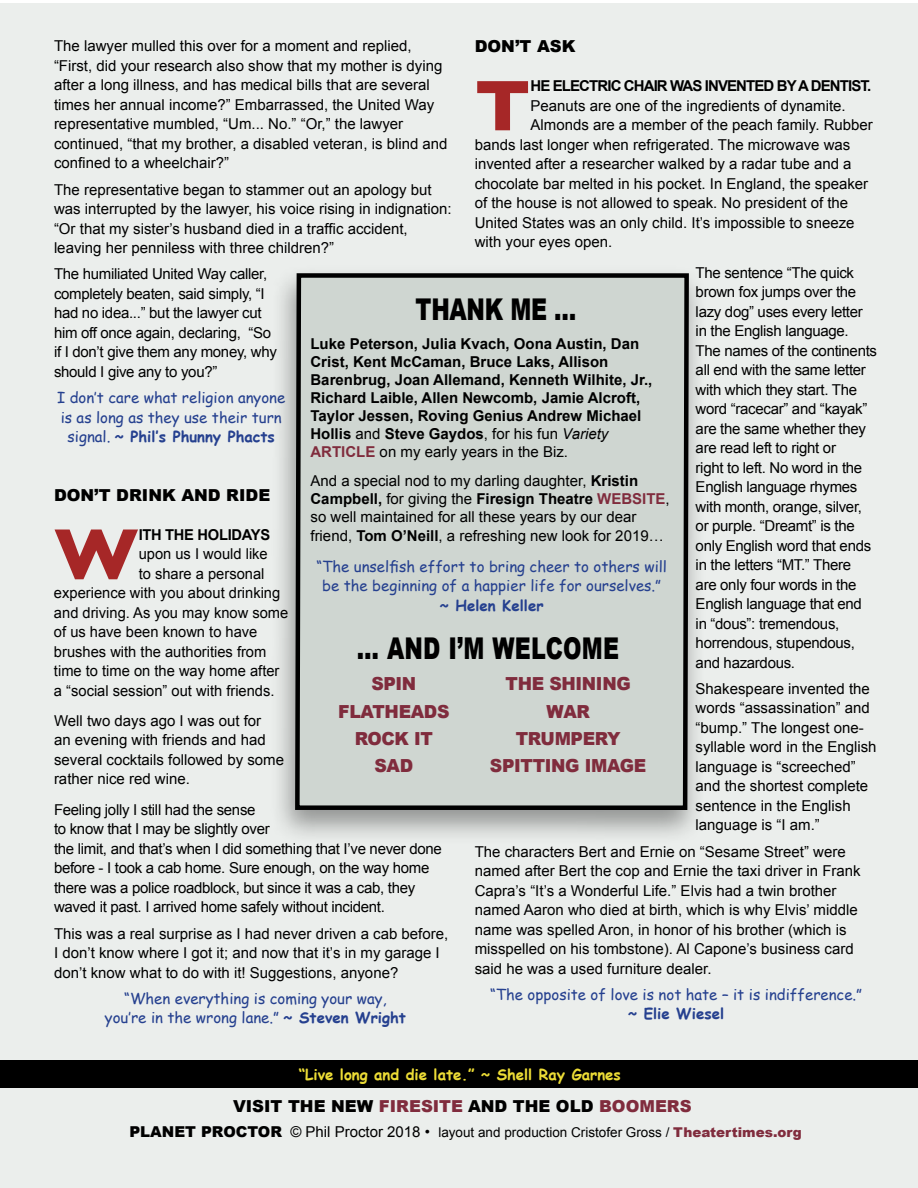
<style>
.page{position:relative;width:918px;height:1188px;background:#fff}
.page>*{position:absolute;margin:0;border:0;box-sizing:border-box;transform-origin:0 0}
.t1{font:700 72.6px "Gill Sans";color:#a62727}
.t2{font:900 30px "Arial";letter-spacing:.01em;color:#000;scale:.74 1}
.t3{font:900 18px/27.3px "Arial";letter-spacing:-.02em;color:#802c3d;text-align:center;scale:.96 1}
.t4{font:900 16.5px "Arial";color:#000}
.t5{font:15px/19.5px "Arial";color:#000}
.t6{font:15px/19.5px "Arial";letter-spacing:-.02em;color:#000}
.t7{font:15px/19.5px "Comic Sans MS";color:#25408f;text-align:center}
.t8{font:700 15px/18px "Arial";color:#000}
.t9{font:700 15px "Arial";letter-spacing:-.06em;color:#000}
.t10{font:700 15px "Comic Sans MS";color:#ecdc36}
.t11{font:700 15px "Comic Sans MS";color:#25408f}
.t12{font:700 15px "Arial";letter-spacing:-.02em;color:#000}
.t13{font:13.5px "Arial";color:#000}
.s1{font-weight:700}
.s2{font-weight:400}
.s3{font-weight:400;font-style:italic}
.s4{color:#802c3d}
.s5{font-weight:700;color:#802c3d}
.s6{font-weight:900;font-size:15px}
.s7{font-size:15px}
.s8{font-weight:900;color:#802c3d}
</style>
<div class="page">
<div style="left:0;top:3px;width:918px;height:1185px;background:#ebeeec"></div>
<div style="left:0;top:1060px;width:918px;height:27px;background:#000"></div>
<div style="left:270px;top:264px;width:437px;height:581px;background:#000;opacity:.38"></div>
<div style="left:293px;top:271px;width:398px;height:541px;background:#cfd6d1"></div>
<p class="t4" style="left:475px;top:37px;width:102px">DON’T ASK</p>
<h1 class="t1" style="left:475px;top:48px;width:57px">T</h1>
<p class="t9" style="left:531px;top:76px;width:342px">HE ELECTRIC CHAIR WAS INVENTED BY A DENTIST.</p>
<p class="t5" style="left:54px;top:37px;width:395px">The lawyer mulled this over for a moment and replied, “First, did your research also show that my mother is dying after a long illness, and has medical bills that are several times her annual income?” Embarrassed, the United Way representative mumbled, “Um... No.” “Or,” the lawyer continued, “that my brother, a disabled veteran, is blind and confined to a wheelchair?”</p>
<p class="t5" style="left:54px;top:180px;width:399px">The representative began to stammer out an apology but was interrupted by the lawyer, his voice rising in indignation: “Or that my sister’s husband died in a traffic accident, leaving her penniless with three children?”</p>
<p class="t6" style="left:54px;top:265px;width:224px">The humiliated United Way caller, completely beaten, said simply, “I had no idea...” but the lawyer cut him off once again, declaring, “So if I don’t give them any money, why should I give any to you?”</p>
<p class="t7" style="left:57px;top:387px;width:230px">I don’t care what religion anyone is as long as they use their turn signal. <span class="s1">~ Phil’s Phunny Phacts</span></p>
<p class="t5" style="left:531px;top:96px;width:317px">Peanuts are one of the ingredients of dynamite.</p>
<p class="t5" style="left:531px;top:115px;width:344px">Almonds are a member of the peach family. Rubber</p>
<p class="t5" style="left:475px;top:135px;width:377px">bands last longer when refrigerated. The microwave was</p>
<p class="t5" style="left:475px;top:154px;width:378px">invented after a researcher walked by a radar tube and a</p>
<p class="t5" style="left:475px;top:174px;width:395px">chocolate bar melted in his pocket. In England, the speaker</p>
<p class="t5" style="left:475px;top:193px;width:375px">of the house is not allowed to speak. No president of the</p>
<p class="t5" style="left:475px;top:213px;width:381px">United States was an only child. It’s impossible to sneeze</p>
<p class="t5" style="left:475px;top:232px;width:139px">with your eyes open.</p>
<p class="t6" style="left:696px;top:263px;width:183px">The sentence “The quick brown fox jumps over the lazy dog” uses every letter in the English language.<br>The names of the continents all end with the same letter with which they start. The word “racecar” and “kayak” are the same whether they are read left to right or<br>right to left. No word in the<br>English language rhymes with month, orange, silver, or purple. “Dreamt” is the only English word that ends in the letters “MT.” There<br>are only four words in the<br>English language that end<br>in “dous”: tremendous, horrendous, stupendous, and hazardous.</p>
<p class="t5" style="left:696px;top:679px;width:182px">Shakespeare invented the words “assassination” and “bump.” The longest one&shy;syllable word in the English language is “screeched” and the shortest complete sentence in the English language is “I am.”</p>
<p class="t5" style="left:475px;top:842px;width:388px">The characters Bert and Ernie on “Sesame Street” were named after Bert the cop and Ernie the taxi driver in Frank Capra’s “It’s a Wonderful Life.” Elvis had a twin brother named Aaron who died at birth, which is why Elvis’ middle name was spelled Aron, in honor of his brother (which is misspelled on his tombstone). Al Capone’s business card said he was a used furniture dealer.</p>
<p class="t7" style="left:490px;top:984px;width:374px">“The opposite of love is not hate – it is indifference.”</p>
<p class="t11" style="left:628px;top:1003px;width:98px">~ Elie Wiesel</p>
<h2 class="t2" style="left:416px;top:292px;width:219px">THANK ME …</h2>
<p class="t8" style="left:310px;top:335px;width:343px">Luke Peterson, Julia Kvach, Oona Austin, Dan Crist, Kent McCaman, Bruce Laks, Allison Barenbrug, Joan Allemand, Kenneth Wilhite, Jr., Richard Laible, Allen Newcomb, Jamie Alcroft, Taylor Jessen, Roving Genius Andrew Michael Hollis <span class="s2">and</span> Steve Gaydos<span class="s2">, for his fun</span> <span class="s3">Variety </span><span class="s4">ARTICLE</span> <span class="s2">on my early years in the Biz.</span></p>
<p class="t5" style="left:310px;top:472px;width:361px;line-height:18px">And a special nod to my darling daughter, <span class="s1">Kristin<br>Campbell,</span> for giving the <span class="s1">Firesign Theatre</span> <span class="s5">WEBSITE</span>, so well maintained for all these years by our dear</p>
<p class="t5" style="left:310px;top:527px;width:355px">friend, <span class="s1">Tom O’Neill</span>, a refreshing new look for 2019…</p>
<p class="t7" style="left:316px;top:556px;width:352px">“The unselfish effort to bring cheer to others will be the beginning of a happier life for ourselves.”</p>
<p class="t11" style="left:440px;top:594px;width:105px">~ Helen Keller</p>
<p class="t4" style="left:54px;top:486px;width:218px">DON’T DRINK AND RIDE</p>
<h1 class="t1" style="left:54px;top:497px;width:86px">W</h1>
<p class="t12" style="left:139px;top:524px;width:133px">ITH THE HOLIDAYS</p>
<p class="t5" style="left:139px;top:544px;width:131px">upon us I would like</p>
<p class="t5" style="left:139px;top:564px;width:127px">to share a personal</p>
<p class="t5" style="left:54px;top:583px;width:228px">experience with you about drinking</p>
<p class="t5" style="left:54px;top:603px;width:236px">and driving. As you may know some</p>
<p class="t5" style="left:54px;top:622px;width:205px">of us have been known to have</p>
<p class="t5" style="left:54px;top:642px;width:214px">brushes with the authorities from</p>
<p class="t5" style="left:54px;top:661px;width:227px">time to time on the way home after</p>
<p class="t5" style="left:54px;top:681px;width:222px">a “social session” out with friends.</p>
<p class="t5" style="left:54px;top:711px;width:232px">Well two days ago I was out for<br>an evening with friends and had several cocktails followed by some rather nice red wine.</p>
<p class="t6" style="left:54px;top:800px;width:390px">Feeling jolly I still had the sense<br>to know that I may be slightly over<br>the limit, and that’s when I did something that I’ve never done before - I took a cab home. Sure enough, on the way home there was a police roadblock, but since it was a cab, they waved it past. I arrived home safely without incident.</p>
<p class="t5" style="left:54px;top:924px;width:396px">This was a real surprise as I had never driven a cab before,<br>I don’t know where I got it; and now that it’s in my garage I don’t know what to do with it! Suggestions, anyone?</p>
<p class="t7" style="left:105px;top:988px;width:302px">“When everything is coming your way, you’re in the wrong lane.” <span class="s1">~ Steven Wright</span></p>
<h2 class="t2" style="left:357px;top:631px;width:356px">… AND I’M WELCOME</h2>
<p class="t3" style="left:338px;top:670px;width:117px">SPIN<br>FLATHEADS<br>ROCK IT<br>SAD</p>
<p class="t3" style="left:490px;top:670px;width:164px">THE SHINING<br>WAR<br>TRUMPERY<br>SPITTING IMAGE</p>
<p class="t10" style="left:299px;top:1063px;width:324px">“Live long and die late.” ~ Shell Ray Garnes</p>
<p class="t4" style="left:233px;top:1097px;width:460px">VISIT THE NEW <span class="s4">FIRESITE</span> AND THE OLD <span class="s4">BOOMERS</span></p>
<p class="t13" style="left:129px;top:1124px;width:674px"><span class="s6">PLANET PROCTOR</span> <span class="s7">© Phil Proctor 2018 •</span> layout and production Cristofer Gross / <span class="s8">Theatertimes.org</span></p>
</div>
